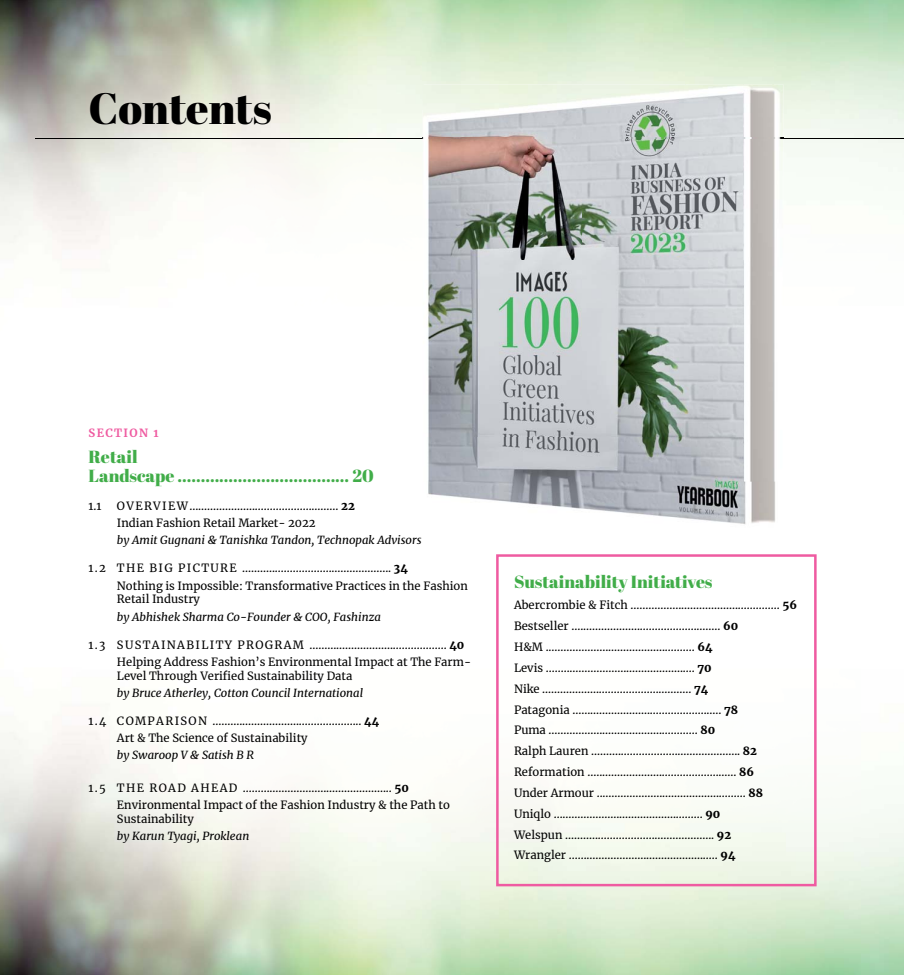
<style>
.page{position:relative;width:904px;height:975px;background:#fff}
.page>*{position:absolute;margin:0;border:0;box-sizing:border-box;transform-origin:0 0}
.t1{font:43.75px "Abril Fatface";color:#000}
.t2{font:17.5px/18.8px "Abril Fatface";color:#41ad49}
.t3{font:11.25px/20.9px "Merriweather";color:#000}
.t4{font:italic 11.25px "Merriweather";color:#000}
.t5{font:700 11.25px "Merriweather";letter-spacing:.12em;color:#ef5ba1}
.s1{font-weight:900}
</style>
<div class="page">
<img style="left:0;top:554px;width:903px;height:420px">
<img style="left:0;top:0;width:423px;height:249px">
<img style="left:773px;top:0;width:131px;height:172px">
<img style="left:903px;top:658px;width:1px;height:166px">
<img style="left:903px;top:823px;width:1px;height:151px">
<div style="left:496px;top:554px;width:320px;height:332px;border:2px solid #ef5ba1"></div>
<hr style="left:35px;top:138px;width:869px;height:1px;background:#000">
<img style="left:422px;top:84px;width:361px;height:440px">
<h1 class="t1" style="left:89px;top:92px;width:185px">Contents</h1>
<p class="t5" style="left:89px;top:426px;width:72px">SECTION 1</p>
<h2 class="t2" style="left:89px;top:449px;width:286px">Retail<br>Landscape ..................................... 20</h2>
<p class="t3" style="left:89px;top:495px;width:14px">1.1</p>
<p class="t3" style="left:117px;top:497px;width:239px;line-height:17.2px">OVERVIEW.................................................. <span class="s1">22<br></span>Indian Fashion Retail Market- 2022</p>
<p class="t4" style="left:117px;top:533px;width:306px">by Amit Gugnani &amp; Tanishka Tandon, Technopak Advisors</p>
<p class="t3" style="left:117px;top:559px;width:352px;line-height:17.2px;text-indent:-28px">1.2 THE BIG PICTURE .................................................. <span class="s1">34<br></span>Nothing is Impossible: Transformative Practices in the Fashion</p>
<p class="t3" style="left:117px;top:589px;width:85px">Retail Industry</p>
<p class="t4" style="left:117px;top:609px;width:265px">by Abhishek Sharma Co-Founder &amp; COO, Fashinza</p>
<p class="t3" style="left:117px;top:636px;width:355px;line-height:17.2px;text-indent:-28px">1 . 3 S U S T A I N A B I L I T Y P R O G R A M .............................................. <span class="s1">40<br></span>Helping Address Fashion’s Environmental Impact at The Farm-</p>
<p class="t3" style="left:117px;top:665px;width:237px">Level Through Verified Sustainability Data</p>
<p class="t4" style="left:117px;top:685px;width:248px">by Bruce Atherley, Cotton Council International</p>
<p class="t3" style="left:117px;top:712px;width:264px;line-height:17.2px;text-indent:-28px">1.4 COMPARISON .................................................. <span class="s1">44<br></span>Art &amp; The Science of Sustainability</p>
<p class="t4" style="left:117px;top:748px;width:139px">by Swaroop V &amp; Satish B R</p>
<p class="t3" style="left:117px;top:779px;width:334px;line-height:17.2px;text-indent:-28px">1.5 THE ROAD AHEAD .................................................. <span class="s1">50<br></span>Environmental Impact of the Fashion Industry &amp; the Path to</p>
<p class="t3" style="left:117px;top:808px;width:78px">Sustainability</p>
<p class="t4" style="left:117px;top:828px;width:134px">by Karun Tyagi, Proklean</p>
<h2 class="t2" style="left:514px;top:575px;width:200px">Sustainability Initiatives</h2>
<p class="t3" style="left:514px;top:594px;width:284px">Abercrombie &amp; Fitch .................................................. <span class="s1">56<br></span>Bestseller .................................................. <span class="s1">60<br></span>H&amp;M .................................................. <span class="s1">64<br></span>Levis .................................................. <span class="s1">70<br></span>Nike .................................................. <span class="s1">74<br></span>Patagonia .................................................. <span class="s1">78<br></span>Puma .................................................. <span class="s1">80<br></span>Ralph Lauren .................................................. <span class="s1">82<br></span>Reformation .................................................. <span class="s1">86<br></span>Under Armour .................................................. <span class="s1">88<br></span>Uniqlo .................................................. <span class="s1">90<br></span>Welspun .................................................. <span class="s1">92<br></span>Wrangler .................................................. <span class="s1">94</span></p>
</div>
